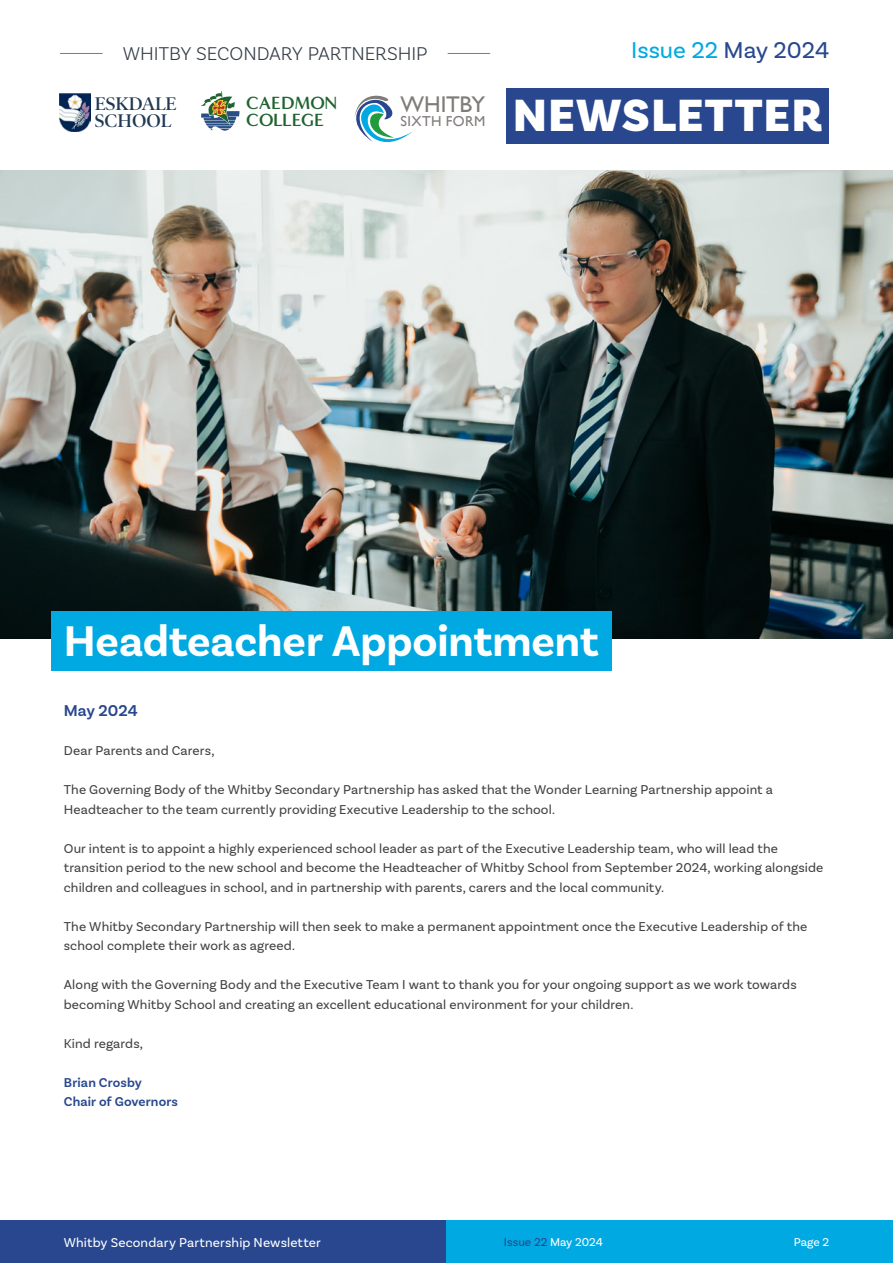
<style>
.page{position:relative;width:893px;height:1263px;background:#fff}
.page>*{position:absolute;margin:0;border:0;box-sizing:border-box;transform-origin:0 0}
.t1{font:900 47.4px "Basic Sans";letter-spacing:.03em;color:#fff}
.Big_Blue_Box_Heading{font:700 45px "Basic Sans";letter-spacing:-.005em;color:#fff}
.t2{font:24px "Basic Sans";color:#00a9e2}
.t3{font:22.8px "Gill Sans";letter-spacing:-.015em;color:#807c7a}
.t4{font:300 19.5px "Basic Sans";letter-spacing:-.005em;color:#343c45}
.t5{font:600 18.45px/17.4px "Poynter OS Disp";color:#1f3854}
.t6{font:700 18.15px/17px "Minerva Modern";letter-spacing:-.005em;color:#1e642f}
._1st_para{font:600 16.5px "Basic Sans";color:#28478f}
.t7{font:14.4px "Gill Sans";letter-spacing:.025em;color:#807c7a}
.Body{font:13.5px/19.5px "Basic Sans";letter-spacing:.01em;color:#434241}
.t8{font:13.5px "Basic Sans";letter-spacing:.01em;color:#fff}
.Staff_Name{font:600 13.5px/19.5px "Basic Sans";letter-spacing:.01em;color:#28478f}
.t9{font:12px "Basic Sans";color:#28478f}
.t10{font:12px "Basic Sans";color:#fff}
.s1{color:#28478f}
.s2{color:#fff}
</style>
<div class="page">
<svg style="left:201px;top:91px;width:39px;height:40px"></svg>
<svg style="left:354px;top:95px;width:59px;height:48px"></svg>
<img style="left:60px;top:93px;width:31px;height:39px">
<div style="left:507px;top:88px;width:322px;height:55px;background:#28478f"></div>
<hr style="left:60px;top:53px;width:43px;height:1px;background:#807c7a">
<hr style="left:448px;top:53px;width:42px;height:1px;background:#807c7a">
<img style="left:0;top:170px;width:893px;height:468px">
<div style="left:51px;top:611px;width:561px;height:59px;background:#00a9e2"></div>
<div style="left:0;top:1220px;width:446px;height:43px;background:#28478f"></div>
<div style="left:446px;top:1220px;width:447px;height:43px;background:#00a9e2"></div>
<h3 class="t4" style="left:123px;top:42px;width:306px">WHITBY SECONDARY PARTNERSHIP</h3>
<h3 class="t2" style="left:631px;top:36px;width:200px">Issue 22 <span class="s1">May 2024</span></h3>
<h3 class="t6" style="left:246px;top:95px;width:92px">CAEDMON<br>COLLEGE</h3>
<h3 class="t3" style="left:401px;top:91px;width:86px">WHITBY</h3>
<h3 class="t5" style="left:95px;top:95px;width:83px">ESKDALE<br>SCHOOL</h3>
<h1 class="t1" style="left:513px;top:87px;width:311px">NEWSLETTER</h1>
<p class="t7" style="left:401px;top:113px;width:86px">SIXTH FORM</p>
<p class="Big_Blue_Box_Heading" style="left:64px;top:614px;width:537px">Headteacher Appointment</p>
<p class="_1st_para" style="left:64px;top:701px;width:76px">May 2024</p>
<p class="Body" style="left:64px;top:741px;width:152px">Dear Parents and Carers,</p>
<p class="Body" style="left:64px;top:780px;width:711px">The Governing Body of the Whitby Secondary Partnership has asked that the Wonder Learning Partnership appoint a<br>Headteacher to the team currently providing Executive Leadership to the school.</p>
<p class="Body" style="left:64px;top:838px;width:761px">Our intent is to appoint a highly experienced school leader as part of the Executive Leadership team, who will lead the transition period to the new school and become the Headteacher of Whitby School from September 2024, working alongside children and colleagues in school, and in partnership with parents, carers and the local community.</p>
<p class="Body" style="left:64px;top:916px;width:745px">The Whitby Secondary Partnership will then seek to make a permanent appointment once the Executive Leadership of the school complete their work as agreed.</p>
<p class="Body" style="left:64px;top:975px;width:734px">Along with the Governing Body and the Executive Team I want to thank you for your ongoing support as we work towards becoming Whitby School and creating an excellent educational environment for your children.</p>
<p class="Body" style="left:64px;top:1033px;width:81px">Kind regards,</p>
<p class="Staff_Name" style="left:64px;top:1072px;width:116px">Brian Crosby<br>Chair of Governors</p>
<p class="t8" style="left:64px;top:1234px;width:259px">Whitby Secondary Partnership Newsletter</p>
<p class="t9" style="left:504px;top:1234px;width:101px">Issue 22 <span class="s2">May 2024</span></p>
<p class="t10" style="left:794px;top:1234px;width:37px">Page 2</p>
</div>
